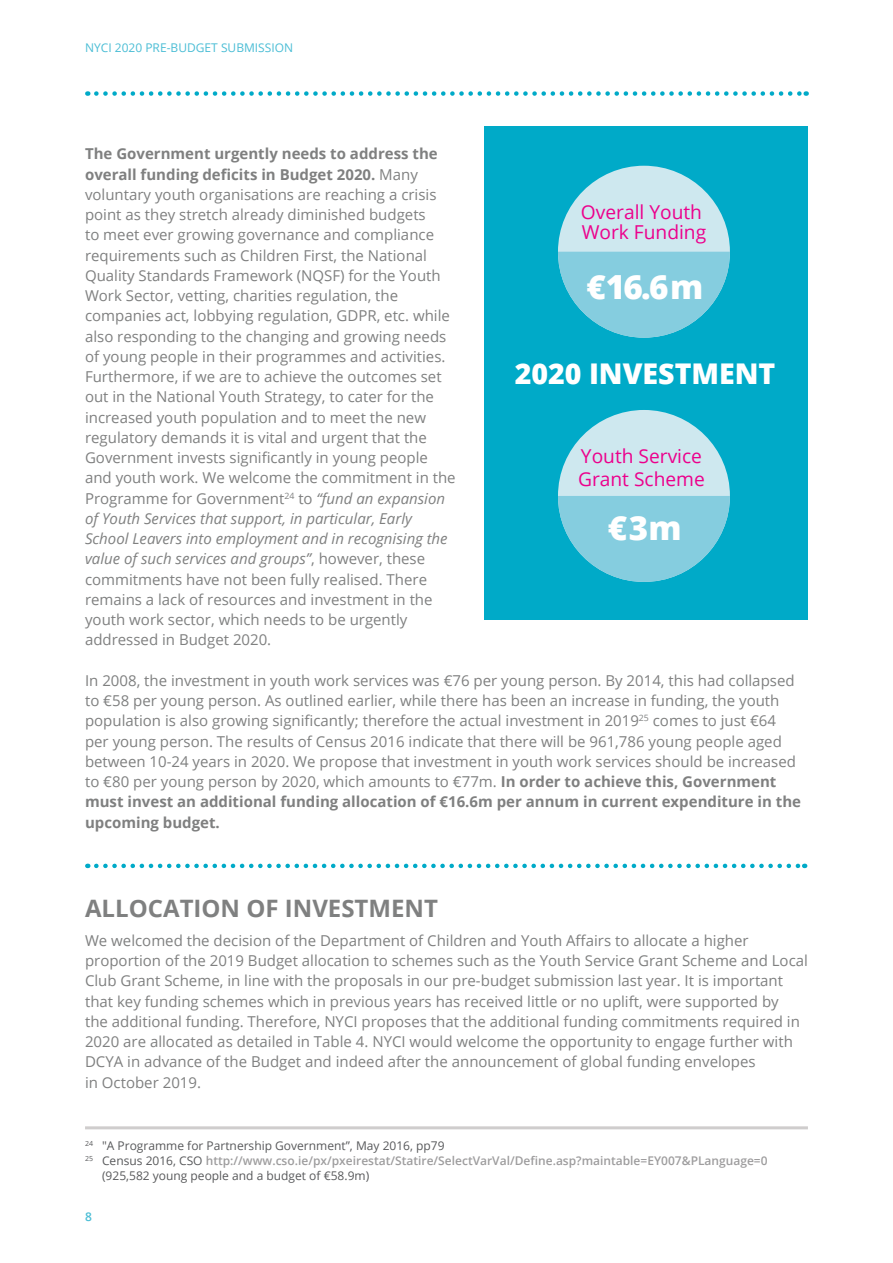
<style>
.page{position:relative;width:893px;height:1263px;background:#fff}
.page>*{position:absolute;margin:0;border:0;box-sizing:border-box;transform-origin:0 0}
.Images{font:800 33.3px "Open Sans";color:#fff}
.Images-2{font:800 28.5px "Open Sans";color:#fff}
.GREY_SUB_HEADINGS{font:700 24px "Open Sans";color:#7f8080}
.Images-3{font:19.2px/20.4px "Open Sans";color:#ec008c}
.GREY_BODY_COPY{font:15px/20.2px "Open Sans";color:#7f8080}
.FOOTNOTES_BLACK{font:600 12px/15px "Open Sans";color:#9e9d9e}
.FOOTNOTES_BLACK-2{font:12px "Open Sans";color:#58595b}
.t1{font:12px "Open Sans";color:#4abdd5}
.t2{font:600 12px "Open Sans";color:#4abdd5}
.s1{font-weight:700}
.s2{font-style:italic}
.s3{font-weight:400;color:#58595b}
</style>
<div class="page">
<svg style="left:96px;top:91px;width:711px;height:5px"></svg>
<svg style="left:96px;top:864px;width:709px;height:4px"></svg>
<div style="left:485px;top:126px;width:323px;height:494px;background:#00aac8"></div>
<div style="left:558px;top:166px;width:172px;height:172px;background:#cee8ef;border-radius:50%"></div>
<svg style="left:558px;top:252px;width:172px;height:86px"></svg>
<div style="left:558px;top:410px;width:172px;height:172px;background:#cee8ef;border-radius:50%"></div>
<svg style="left:558px;top:496px;width:172px;height:86px"></svg>
<hr style="left:85px;top:1126px;width:723px;height:3px;background:#cfcdcd">
<p class="t1" style="left:85px;top:39px;width:210px">NYCI 2020 PRE-BUDGET SUBMISSION</p>
<p class="GREY_BODY_COPY" style="left:85px;top:143px;width:372px"><span class="s1">The Government urgently needs to address the overall funding deficits in Budget 2020.</span> Many voluntary youth organisations are reaching a crisis point as they stretch already diminished budgets<br>to meet ever growing governance and compliance requirements such as Children First, the National Quality Standards Framework (NQSF) for the Youth Work Sector, vetting, charities regulation, the companies act, lobbying regulation, GDPR, etc. while also responding to the changing and growing needs of young people in their programmes and activities.<br>Furthermore, if we are to achieve the outcomes set out in the National Youth Strategy, to cater for the increased youth population and to meet the new regulatory demands it is vital and urgent that the Government invests significantly in young people and youth work. We welcome the commitment in the Programme for Government<sup>24</sup> to <span class="s2">“fund an expansion of Youth Services that support, in particular, Early School Leavers into employment and in recognising the value of such services and groups”</span>, however, these commitments have not been fully realised. There remains a lack of resources and investment in the youth work sector, which needs to be urgently addressed in Budget 2020.</p>
<p class="GREY_BODY_COPY" style="left:85px;top:670px;width:717px">In 2008, the investment in youth work services was €76 per young person. By 2014, this had collapsed to €58 per young person. As outlined earlier, while there has been an increase in funding, the youth population is also growing significantly; therefore the actual investment in 2019<sup>25</sup> comes to just €64 per young person. The results of Census 2016 indicate that there will be 961,786 young people aged between 10-24 years in 2020. We propose that investment in youth work services should be increased to €80 per young person by 2020, which amounts to €77m. <span class="s1">In order to achieve this, Government must invest an additional funding allocation of €16.6m per annum in current expenditure in the upcoming budget.</span></p>
<p class="Images-3" style="left:581px;top:201px;width:127px">Overall Youth<br>Work Funding</p>
<p class="Images" style="left:586px;top:261px;width:118px">€16.6m</p>
<p class="Images-2" style="left:515px;top:352px;width:262px">2020 INVESTMENT</p>
<p class="Images-3" style="left:578px;top:444px;width:128px;line-height:23px">Youth Service<br>Grant Scheme</p>
<p class="Images" style="left:608px;top:503px;width:75px">€3m</p>
<h2 class="GREY_SUB_HEADINGS" style="left:85px;top:891px;width:354px">ALLOCATION OF INVESTMENT</h2>
<p class="GREY_BODY_COPY" style="left:85px;top:930px;width:724px">We welcomed the decision of the Department of Children and Youth Affairs to allocate a higher proportion of the 2019 Budget allocation to schemes such as the Youth Service Grant Scheme and Local Club Grant Scheme, in line with the proposals in our pre-budget submission last year. It is important that key funding schemes which in previous years has received little or no uplift, were supported by<br>the additional funding. Therefore, NYCI proposes that the additional funding commitments required in 2020 are allocated as detailed in Table 4. NYCI would welcome the opportunity to engage further with DCYA in advance of the Budget and indeed after the announcement of global funding envelopes<br>in October 2019.</p>
<p class="FOOTNOTES_BLACK-2" style="left:85px;top:1137px;width:361px"><sup>24</sup> "A Programme for Partnership Government”, May 2016, pp79</p>
<p class="FOOTNOTES_BLACK" style="left:102px;top:1153px;width:667px;text-indent:-17px"><sup>25</sup> <span class="s3">Census 2016, CSO</span> http://www.cso.ie/px/pxeirestat/Statire/SelectVarVal/Define.asp?maintable=EY007&amp;PLanguage=0 <span class="s3">(925,582 young people and a budget of €58.9m)</span></p>
<p class="t2" style="left:85px;top:1208px;width:8px">8</p>
</div>
